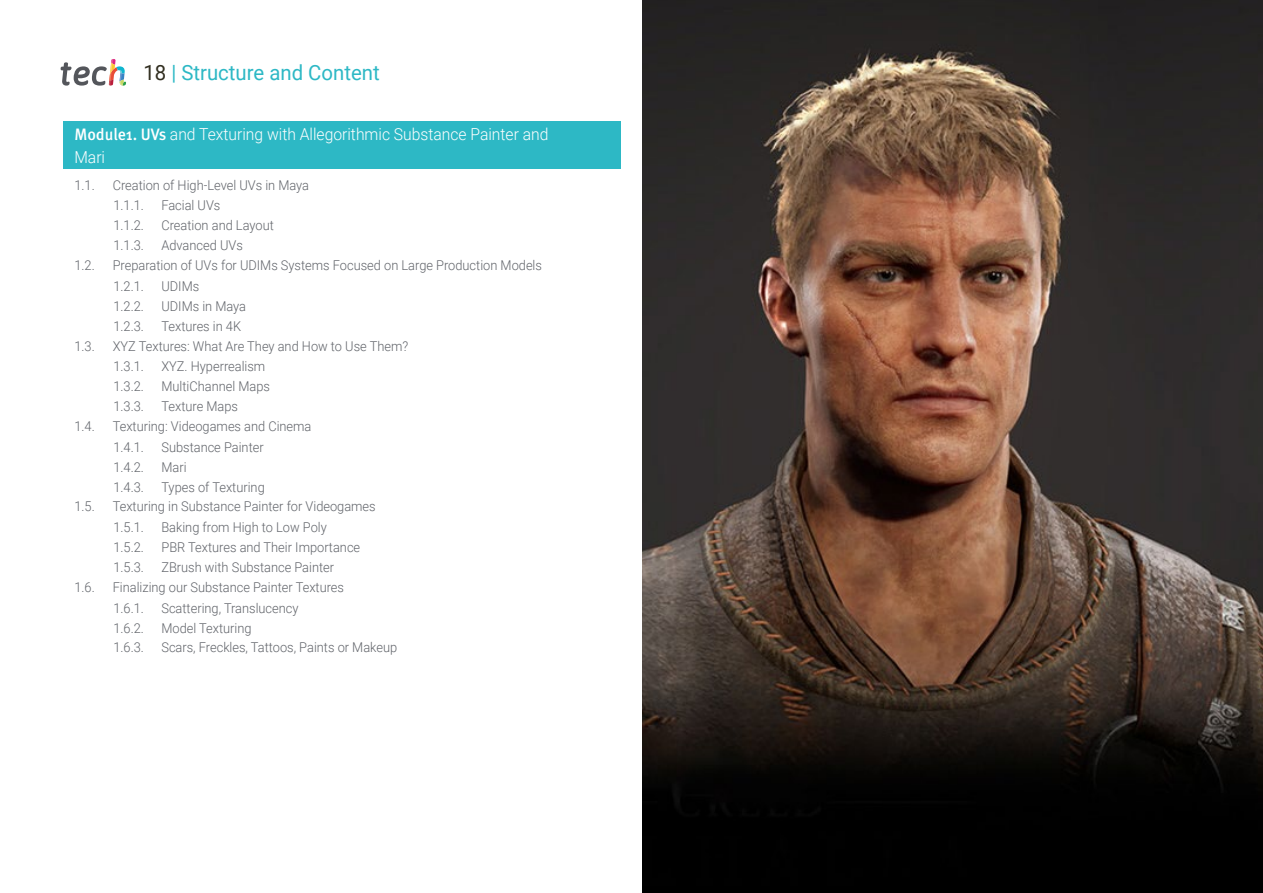
<style>
.page{position:relative;width:1263px;height:893px;background:#fff}
.page>*{position:absolute;margin:0;border:0;box-sizing:border-box;transform-origin:0 0}
.t1{font:21px "Roboto";color:#2db8c5}
.t2{font:300 16.5px/22.5px "Roboto";color:#fff;scale:.95 1}
.t3{font:300 13.5px/20.7px "Roboto";color:#61646a;scale:.95 1}
.s1{color:#312e20}
.s2{font-family:"Meta Pro";font-weight:500}
</style>
<div class="page">
<svg style="left:61px;top:59px;width:65px;height:27px"></svg>
<div style="left:63px;top:121px;width:558px;height:48px;background:#2db8c5"></div>
<img style="left:642px;top:0;width:621px;height:893px">
<h1 class="t1" style="left:144px;top:57px;width:238px"><span class="s1">18</span> | Structure and Content</h1>
<p class="t2" style="left:74px;top:122px;width:500px"><span class="s2">Module1. UVs</span> and Texturing with Allegorithmic Substance Painter and<br>Mari</p>
<p class="t3" style="left:74px;top:174px;width:23px">1.1.</p>
<p class="t3" style="left:113px;top:174px;width:208px">Creation of High-Level UVs in Maya<br>1.1.1.</p>
<p class="t3" style="left:161px;top:195px;width:64px">Facial UVs</p>
<p class="t3" style="left:113px;top:215px;width:34px">1.1.2.</p>
<p class="t3" style="left:161px;top:215px;width:120px">Creation and Layout</p>
<p class="t3" style="left:113px;top:235px;width:34px">1.1.3.</p>
<p class="t3" style="left:161px;top:235px;width:87px">Advanced UVs</p>
<p class="t3" style="left:74px;top:254px;width:23px">1.2.</p>
<p class="t3" style="left:113px;top:254px;width:453px">Preparation of UVs for UDIMs Systems Focused on Large Production Models<br>1.2.1.</p>
<p class="t3" style="left:161px;top:275px;width:41px">UDIMs</p>
<p class="t3" style="left:113px;top:295px;width:34px">1.2.2.</p>
<p class="t3" style="left:161px;top:295px;width:91px">UDIMs in Maya</p>
<p class="t3" style="left:113px;top:315px;width:34px">1.2.3.</p>
<p class="t3" style="left:161px;top:315px;width:85px">Textures in 4K</p>
<p class="t3" style="left:74px;top:335px;width:23px">1.3.</p>
<p class="t3" style="left:113px;top:335px;width:313px">XYZ Textures: What Are They and How to Use Them?<br>1.3.1.</p>
<p class="t3" style="left:161px;top:356px;width:111px">XYZ. Hyperrealism</p>
<p class="t3" style="left:113px;top:376px;width:34px">1.3.2.</p>
<p class="t3" style="left:161px;top:376px;width:116px">MultiChannel Maps</p>
<p class="t3" style="left:113px;top:395px;width:34px">1.3.3.</p>
<p class="t3" style="left:161px;top:395px;width:82px">Texture Maps</p>
<p class="t3" style="left:74px;top:415px;width:23px">1.4.</p>
<p class="t3" style="left:113px;top:415px;width:211px">Texturing: Videogames and Cinema<br>1.4.1.</p>
<p class="t3" style="left:161px;top:436px;width:109px">Substance Painter</p>
<p class="t3" style="left:113px;top:456px;width:34px">1.4.2.</p>
<p class="t3" style="left:161px;top:456px;width:28px">Mari</p>
<p class="t3" style="left:113px;top:476px;width:34px">1.4.3.</p>
<p class="t3" style="left:161px;top:476px;width:110px">Types of Texturing</p>
<p class="t3" style="left:74px;top:496px;width:23px">1.5.</p>
<p class="t3" style="left:113px;top:496px;width:278px">Texturing in Substance Painter for Videogames<br>1.5.1.</p>
<p class="t3" style="left:161px;top:517px;width:176px">Baking from High to Low Poly</p>
<p class="t3" style="left:113px;top:536px;width:34px">1.5.2.</p>
<p class="t3" style="left:161px;top:536px;width:211px">PBR Textures and Their Importance</p>
<p class="t3" style="left:113px;top:556px;width:34px">1.5.3.</p>
<p class="t3" style="left:161px;top:556px;width:183px">ZBrush with Substance Painter</p>
<p class="t3" style="left:74px;top:576px;width:23px">1.6.</p>
<p class="t3" style="left:113px;top:576px;width:245px">Finalizing our Substance Painter Textures<br>1.6.1.</p>
<p class="t3" style="left:161px;top:597px;width:146px">Scattering, Translucency</p>
<p class="t3" style="left:113px;top:617px;width:34px">1.6.2.</p>
<p class="t3" style="left:161px;top:617px;width:96px">Model Texturing</p>
<p class="t3" style="left:113px;top:637px;width:34px">1.6.3.</p>
<p class="t3" style="left:161px;top:637px;width:250px">Scars, Freckles, Tattoos, Paints or Makeup</p>
</div>
